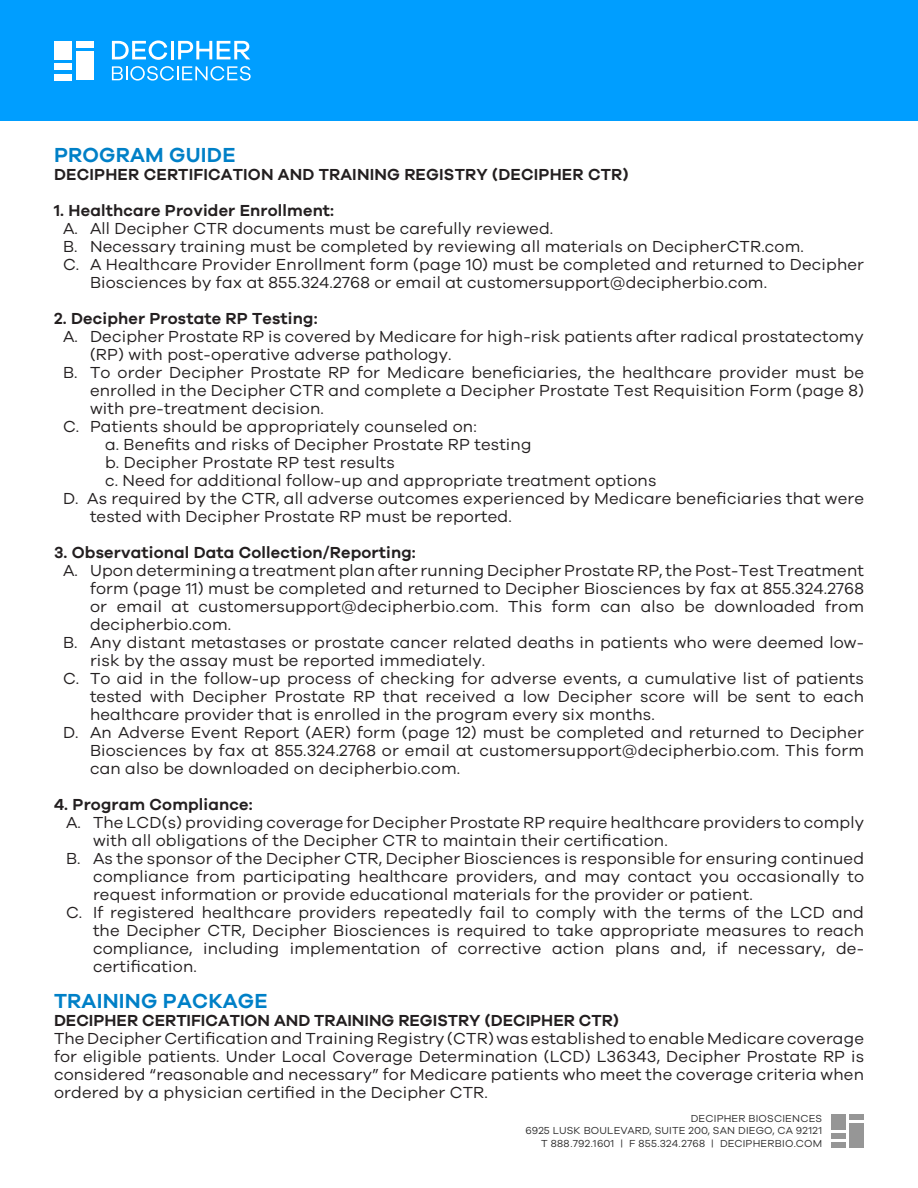
<style>
.page{position:relative;width:918px;height:1188px;background:#fff}
.page>*{position:absolute;margin:0;border:0;box-sizing:border-box;transform-origin:0 0}
.t1{font:600 21px "Galano Grotesque";letter-spacing:.01em;color:#0080c7}
.t2{font:16.5px/18px "Galano Grotesque";letter-spacing:.01em;color:#231f20;text-align:justify}
.t3{font:600 16.5px "Galano Grotesque";letter-spacing:.01em;color:#231f20}
.t4{font:10.5px/12.6px "Galano Grotesque";letter-spacing:.02em;color:#2e2e2e;text-align:right}
</style>
<div class="page">
<div style="left:0;top:0;width:918px;height:122px;background:#009eff"></div>
<hr style="left:171px;top:41px;width:3px;height:18px;background:#fff">
<svg style="left:178px;top:41px;width:72px;height:18px"></svg>
<svg style="left:112px;top:66px;width:139px;height:15px"></svg>
<div style="left:54px;top:41px;width:18px;height:18px;background:#fff"></div>
<div style="left:54px;top:74px;width:18px;height:6px;background:#fff"></div>
<div style="left:54px;top:64px;width:18px;height:6px;background:#fff"></div>
<div style="left:76px;top:41px;width:17px;height:6px;background:#fff"></div>
<div style="left:76px;top:51px;width:17px;height:29px;background:#fff"></div>
<svg style="left:112px;top:41px;width:55px;height:19px"></svg>
<div style="left:831px;top:1114px;width:15px;height:16px;background:#969696"></div>
<div style="left:831px;top:1142px;width:15px;height:6px;background:#969696"></div>
<div style="left:831px;top:1134px;width:15px;height:5px;background:#969696"></div>
<div style="left:849px;top:1114px;width:15px;height:6px;background:#969696"></div>
<div style="left:849px;top:1123px;width:15px;height:24px;background:#969696"></div>
<p class="t1" style="left:54px;top:142px;width:183px">PROGRAM GUIDE</p>
<p class="t3" style="left:54px;top:164px;width:576px">DECIPHER CERTIFICATION AND TRAINING REGISTRY (DECIPHER CTR)</p>
<p class="t3" style="left:54px;top:200px;width:282px">1. Healthcare Provider Enrollment:</p>
<p class="t2" style="left:63px;top:219px;width:492px">A. All Decipher CTR documents must be carefully reviewed.</p>
<p class="t2" style="left:63px;top:237px;width:742px">B. Necessary training must be completed by reviewing all materials on DecipherCTR.com.</p>
<p class="t2" style="left:90px;top:255px;width:776px;text-indent:-27px">C. A Healthcare Provider Enrollment form (page 10) must be completed and returned to Decipher<br>Biosciences by fax at 855.324.2768 or email at customersupport@decipherbio.com.</p>
<p class="t3" style="left:54px;top:308px;width:265px">2. Decipher Prostate RP Testing:</p>
<p class="t2" style="left:90px;top:327px;width:775px;text-indent:-27px">A. Decipher Prostate RP is covered by Medicare for high-risk patients after radical prostatectomy (RP) with post-operative adverse pathology.</p>
<p class="t2" style="left:90px;top:363px;width:775px;text-indent:-27px">B. To order Decipher Prostate RP for Medicare beneficiaries, the healthcare provider must be enrolled in the Decipher CTR and complete a Decipher Prostate Test Requisition Form (page 8) with pre-treatment decision.</p>
<p class="t2" style="left:63px;top:417px;width:415px">C. Patients should be appropriately counseled on:</p>
<p class="t2" style="left:105px;top:435px;width:428px">a. Benefits and risks of Decipher Prostate RP testing</p>
<p class="t2" style="left:105px;top:453px;width:291px">b. Decipher Prostate RP test results</p>
<p class="t2" style="left:105px;top:471px;width:553px">c. Need for additional follow-up and appropriate treatment options</p>
<p class="t2" style="left:90px;top:489px;width:776px;text-indent:-27px">D. As required by the CTR, all adverse outcomes experienced by Medicare beneficiaries that were tested with Decipher Prostate RP must be reported.</p>
<p class="t3" style="left:54px;top:542px;width:363px">3. Observational Data Collection/Reporting:</p>
<p class="t2" style="left:90px;top:561px;width:776px;text-indent:-27px">A. Upon determining a treatment plan after running Decipher Prostate RP, the Post-Test Treatment form (page 11) must be completed and returned to Decipher Biosciences by fax at 855.324.2768 or email at customersupport@decipherbio.com. This form can also be downloaded from decipherbio.com.</p>
<p class="t2" style="left:90px;top:633px;width:776px;text-indent:-27px">B. Any distant metastases or prostate cancer related deaths in patients who were deemed low&shy;risk by the assay must be reported immediately.</p>
<p class="t2" style="left:90px;top:669px;width:776px;text-indent:-27px">C. To aid in the follow-up process of checking for adverse events, a cumulative list of patients tested with Decipher Prostate RP that received a low Decipher score will be sent to each healthcare provider that is enrolled in the program every six months.</p>
<p class="t2" style="left:90px;top:723px;width:776px;text-indent:-27px">D. An Adverse Event Report (AER) form (page 12) must be completed and returned to Decipher Biosciences by fax at 855.324.2768 or email at customersupport@decipherbio.com. This form can also be downloaded on decipherbio.com.</p>
<p class="t3" style="left:54px;top:794px;width:200px">4. Program Compliance:</p>
<p class="t2" style="left:93px;top:813px;width:772px;text-indent:-27px">A. The LCD(s) providing coverage for Decipher Prostate RP require healthcare providers to comply with all obligations of the Decipher CTR to maintain their certification.</p>
<p class="t2" style="left:93px;top:849px;width:773px;text-indent:-27px">B. As the sponsor of the Decipher CTR, Decipher Biosciences is responsible for ensuring continued compliance from participating healthcare providers, and may contact you occasionally to request information or provide educational materials for the provider or patient.</p>
<p class="t2" style="left:93px;top:903px;width:773px;text-indent:-27px">C. If registered healthcare providers repeatedly fail to comply with the terms of the LCD and the Decipher CTR, Decipher Biosciences is required to take appropriate measures to reach compliance, including implementation of corrective action plans and, if necessary, de&shy;certification.</p>
<p class="t1" style="left:54px;top:988px;width:215px">TRAINING PACKAGE</p>
<p class="t3" style="left:54px;top:1010px;width:566px">DECIPHER CERTIFICATION AND TRAINING REGISTRY (DECIPHER CTR)</p>
<p class="t2" style="left:54px;top:1029px;width:812px">The Decipher Certification and Training Registry (CTR) was established to enable Medicare coverage for eligible patients. Under Local Coverage Determination (LCD) L36343, Decipher Prostate RP is considered “reasonable and necessary” for Medicare patients who meet the coverage criteria when ordered by a physician certified in the Decipher CTR.</p>
<p class="t4" style="left:525px;top:1111px;width:298px">DECIPHER BIOSCIENCES<br>6925 LUSK BOULEVARD, SUITE 200, SAN DIEGO, CA 92121<br>T 888.792.1601 | F 855.324.2768 | DECIPHERBIO.COM</p>
</div>
